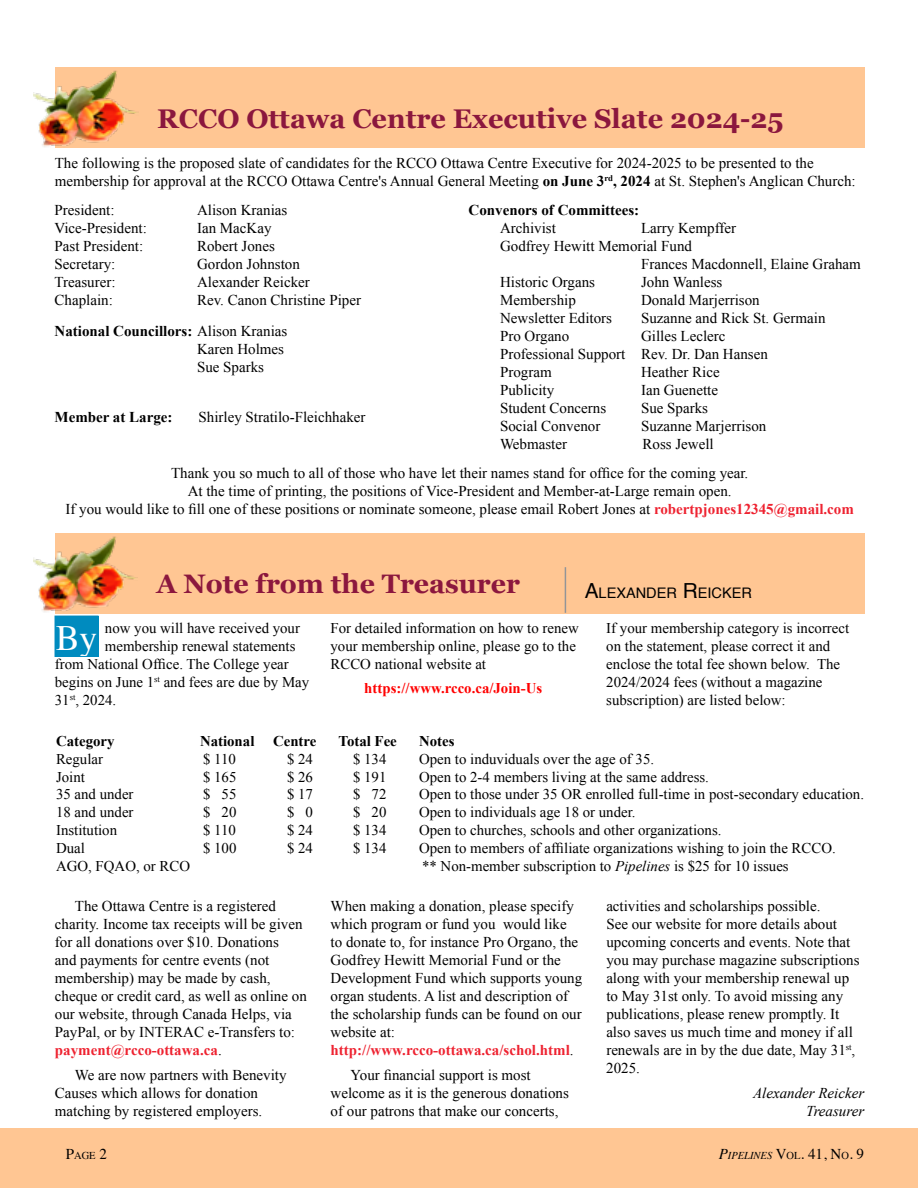
<style>
.page{position:relative;width:918px;height:1188px;background:#fff}
.page>*{position:absolute;margin:0;border:0;box-sizing:border-box;transform-origin:0 0}
.t1{font:35.7px "Times";color:#fff}
.t2{font:700 27px "Georgia";color:#8b173e}
.t3{font:700 26.7px "Georgia";color:#8b173e}
.t4{font:15px/18px "Times New Roman";color:#000}
.t5{font:700 15px "Times New Roman";color:#000}
.t6{font:italic 15px/18px "Times New Roman";color:#000;text-align:right}
.t7{font:14.85px/17.9px "Times New Roman";color:#000}
.t8{font:700 14.85px "Times New Roman";color:#000}
.t9{font:700 14.85px "Times New Roman";color:#f00}
.t10{font:14.55px "Helvetica";color:#000}
.t11{font:italic 10.5px "Times";color:#000}
.t12{font:10.5px "Times";color:#000}
.s1{font-weight:700}
.s2{font-weight:700;color:#ee2331}
.s3{font-size:20.85px}
.s4{font-style:italic}
.s5{font-size:15px}
.s6{font-style:normal;font-size:15px}
.s7{font-style:normal}
</style>
<div class="page">
<div style="left:0;top:1128px;width:918px;height:60px;background:#ffc693"></div>
<div style="left:55px;top:616px;width:43px;height:40px;background:#008bbf"></div>
<div style="left:55px;top:616px;width:43px;height:41px;border:1px solid #008bbf"></div>
<div style="left:55px;top:533px;width:809px;height:80px;background:#ffc693"></div>
<hr style="left:565px;top:567px;width:1px;height:46px;background:#939598">
<img style="left:34px;top:536px;width:104px;height:80px">
<div style="left:55px;top:67px;width:810px;height:81px;background:#ffc693"></div>
<img style="left:34px;top:70px;width:104px;height:77px">
<h2 class="t2" style="left:157px;top:99px;width:628px">RCCO Ottawa Centre Executive Slate 2024-25</h2>
<p class="t4" style="left:55px;top:154px;width:803px">The following is the proposed slate of candidates for the RCCO Ottawa Centre Executive for 2024-2025 to be presented to the membership for approval at the RCCO Ottawa Centre's Annual General Meeting <span class="s1">on June 3</span><sup>rd</sup><span class="s1">, 2024</span> at St. Stephen's Anglican Church:</p>
<p class="t4" style="left:55px;top:200px;width:61px">President:</p>
<p class="t4" style="left:197px;top:200px;width:92px">Alison Kranias</p>
<p class="t4" style="left:55px;top:218px;width:94px">Vice-President:</p>
<p class="t4" style="left:197px;top:218px;width:76px">Ian MacKay</p>
<p class="t4" style="left:55px;top:236px;width:90px">Past President:</p>
<p class="t4" style="left:197px;top:236px;width:79px">Robert Jones</p>
<p class="t4" style="left:55px;top:254px;width:62px">Secretary:</p>
<p class="t4" style="left:197px;top:254px;width:104px">Gordon Johnston</p>
<p class="t4" style="left:55px;top:272px;width:63px">Treasurer:</p>
<p class="t4" style="left:197px;top:272px;width:114px">Alexander Reicker</p>
<p class="t4" style="left:55px;top:290px;width:60px">Chaplain:</p>
<p class="t4" style="left:55px;top:284px;width:308px;line-height:31.5px;text-indent:142px">Rev. Canon Christine Piper<br><span class="s1">National Councillors:</span> Alison Kranias</p>
<p class="t4" style="left:197px;top:340px;width:89px">Karen Holmes<br>Sue Sparks</p>
<p class="t5" style="left:55px;top:406px;width:120px">Member at Large:</p>
<p class="t4" style="left:199px;top:407px;width:169px">Shirley Stratilo-Fleichhaker</p>
<p class="t5" style="left:469px;top:199px;width:172px">Convenors of Committees:</p>
<p class="t4" style="left:500px;top:218px;width:57px">Archivist</p>
<p class="t4" style="left:641px;top:218px;width:97px">Larry Kempffer</p>
<p class="t4" style="left:500px;top:236px;width:194px">Godfrey Hewitt Memorial Fund</p>
<p class="t4" style="left:641px;top:254px;width:221px">Frances Macdonnell, Elaine Graham</p>
<p class="t4" style="left:500px;top:272px;width:97px">Historic Organs</p>
<p class="t4" style="left:641px;top:272px;width:83px">John Wanless</p>
<p class="t4" style="left:500px;top:290px;width:77px">Membership</p>
<p class="t4" style="left:641px;top:290px;width:120px">Donald Marjerrison</p>
<p class="t4" style="left:500px;top:308px;width:114px">Newsletter Editors</p>
<p class="t4" style="left:641px;top:308px;width:186px">Suzanne and Rick St. Germain</p>
<p class="t4" style="left:500px;top:326px;width:71px">Pro Organo</p>
<p class="t4" style="left:500px;top:326px;width:269px;text-indent:141px">Gilles Leclerc<br>Professional Support Rev. Dr. Dan Hansen<br>Program</p>
<p class="t4" style="left:641px;top:362px;width:80px">Heather Rice</p>
<p class="t4" style="left:500px;top:380px;width:56px">Publicity</p>
<p class="t4" style="left:641px;top:380px;width:79px">Ian Guenette</p>
<p class="t4" style="left:500px;top:398px;width:108px">Student Concerns</p>
<p class="t4" style="left:641px;top:398px;width:69px">Sue Sparks</p>
<p class="t4" style="left:500px;top:416px;width:102px">Social Convenor</p>
<p class="t4" style="left:641px;top:416px;width:127px">Suzanne Marjerrison</p>
<p class="t4" style="left:500px;top:434px;width:69px">Webmaster</p>
<p class="t4" style="left:643px;top:434px;width:73px">Ross Jewell</p>
<p class="t4" style="left:65px;top:463px;width:790px;text-align:center">Thank you so much to all of those who have let their names stand for office for the coming year.<br>At the time of printing, the positions of Vice-President and Member-at-Large remain open.<br>If you would like to fill one of these positions or nominate someone, please email Robert Jones at <span class="s2">robertpjones12345@gmail.com</span></p>
<h3 class="t3" style="left:156px;top:564px;width:365px">A Note from the Treasurer</h3>
<p class="t10" style="left:585px;top:582px;width:169px"><span class="s3">A</span>LEXANDER <span class="s3">R</span>EICKER</p>
<h1 class="t1" style="left:56px;top:604px;width:43px">By</h1>
<p class="t7" style="left:105px;top:619px;width:197px">now you will have received your</p>
<p class="t7" style="left:105px;top:637px;width:192px">membership renewal statements</p>
<p class="t7" style="left:55px;top:655px;width:235px">from National Office. The College year</p>
<p class="t7" style="left:55px;top:673px;width:256px">begins on June 1<sup>st</sup> and fees are due by May</p>
<p class="t7" style="left:55px;top:690px;width:63px">31<sup>st</sup>, 2024.</p>
<p class="t7" style="left:331px;top:619px;width:250px">For detailed information on how to renew your membership online, please go to the<br>RCCO national website at</p>
<p class="t9" style="left:364px;top:678px;width:179px">https://www.rcco.ca/Join-Us</p>
<p class="t7" style="left:606px;top:619px;width:244px">If your membership category is incorrect on the statement, please correct it and enclose the total fee shown below. The 2024/2024 fees (without a magazine subscription) are listed below:</p>
<p class="t8" style="left:56px;top:731px;width:60px">Category</p>
<p class="t8" style="left:200px;top:731px;width:56px">National</p>
<p class="t8" style="left:273px;top:731px;width:45px">Centre</p>
<p class="t8" style="left:338px;top:731px;width:60px">Total Fee</p>
<p class="t8" style="left:419px;top:731px;width:37px">Notes</p>
<p class="t7" style="left:56px;top:750px;width:49px">Regular</p>
<p class="t7" style="left:203px;top:750px;width:34px">$ 110</p>
<p class="t7" style="left:287px;top:750px;width:27px">$ 24</p>
<p class="t7" style="left:353px;top:750px;width:35px">$ 134</p>
<p class="t7" style="left:419px;top:750px;width:237px">Open to induviduals over the age of 35.</p>
<p class="t7" style="left:56px;top:768px;width:30px">Joint</p>
<p class="t7" style="left:203px;top:768px;width:35px">$ 165</p>
<p class="t7" style="left:287px;top:768px;width:27px">$ 26</p>
<p class="t7" style="left:353px;top:768px;width:35px">$ 191</p>
<p class="t7" style="left:419px;top:768px;width:291px">Open to 2-4 members living at the same address.</p>
<p class="t7" style="left:56px;top:785px;width:79px">35 and under</p>
<p class="t7" style="left:203px;top:785px;width:35px">$ 55</p>
<p class="t7" style="left:287px;top:785px;width:27px">$ 17</p>
<p class="t7" style="left:353px;top:785px;width:35px">$ 72</p>
<p class="t7" style="left:419px;top:785px;width:447px">Open to those under 35 OR enrolled full-time in post-secondary education.</p>
<p class="t7" style="left:56px;top:803px;width:79px">18 and under</p>
<p class="t7" style="left:203px;top:803px;width:35px">$ 20</p>
<p class="t7" style="left:287px;top:803px;width:27px">$ 0</p>
<p class="t7" style="left:353px;top:803px;width:35px">$ 20</p>
<p class="t7" style="left:419px;top:803px;width:218px">Open to individuals age 18 or under.</p>
<p class="t7" style="left:56px;top:821px;width:63px">Institution</p>
<p class="t7" style="left:203px;top:821px;width:34px">$ 110</p>
<p class="t7" style="left:287px;top:821px;width:27px">$ 24</p>
<p class="t7" style="left:353px;top:821px;width:35px">$ 134</p>
<p class="t7" style="left:419px;top:821px;width:304px">Open to churches, schools and other organizations.</p>
<p class="t7" style="left:56px;top:839px;width:30px">Dual</p>
<p class="t7" style="left:203px;top:839px;width:35px">$ 100</p>
<p class="t7" style="left:287px;top:839px;width:27px">$ 24</p>
<p class="t7" style="left:353px;top:839px;width:35px">$ 134</p>
<p class="t7" style="left:419px;top:839px;width:418px">Open to members of affiliate organizations wishing to join the RCCO.</p>
<p class="t7" style="left:56px;top:857px;width:136px">AGO, FQAO, or RCO</p>
<p class="t7" style="left:422px;top:857px;width:368px">** Non-member subscription to <span class="s4">Pipelines</span> is $25 for 10 issues</p>
<p class="t4" style="left:55px;top:897px;width:254px;text-indent:20px">The Ottawa Centre is a registered charity. Income tax receipts will be given for all donations over $10. Donations<br>and payments for centre events (not membership) may be made by cash, cheque or credit card, as well as online on our website, through Canada Helps, via PayPal, or by INTERAC e-Transfers to: <span class="s2">payment@rcco-ottawa.ca</span>.</p>
<p class="t4" style="left:55px;top:1066px;width:233px;text-indent:20px">We are now partners with Benevity<br>Causes which allows for donation matching by registered employers.</p>
<p class="t4" style="left:606px;top:897px;width:255px">activities and scholarships possible.<br>See our website for more details about upcoming concerts and events. Note that you may purchase magazine subscriptions along with your membership renewal up to May 31st only. To avoid missing any publications, please renew promptly. It also saves us much time and money if all renewals are in by the due date, May 31<sup>st</sup>, 2025.</p>
<p class="t6" style="left:753px;top:1083px;width:113px">Alexander Reicker<br>Treasurer</p>
<p class="t4" style="left:331px;top:897px;width:253px">When making a donation, please specify which program or fund you would like<br>to donate to, for instance Pro Organo, the Godfrey Hewitt Memorial Fund or the Development Fund which supports young organ students. A list and description of the scholarship funds can be found on our website at: <span class="s2">http://www.rcco-ottawa.ca/schol.html</span>.</p>
<p class="t4" style="left:331px;top:1066px;width:240px;text-indent:20px">Your financial support is most welcome as it is the generous donations of our patrons that make our concerts,</p>
<p class="t12" style="left:66px;top:1145px;width:43px"><span class="s5">P</span>AGE <span class="s5">2</span></p>
<p class="t11" style="left:719px;top:1146px;width:147px"><span class="s5">P</span>IPELINES <span class="s6">V</span><span class="s7">OL</span><span class="s6">. 41, N</span><span class="s7">O</span><span class="s6">. 9</span></p>
</div>
